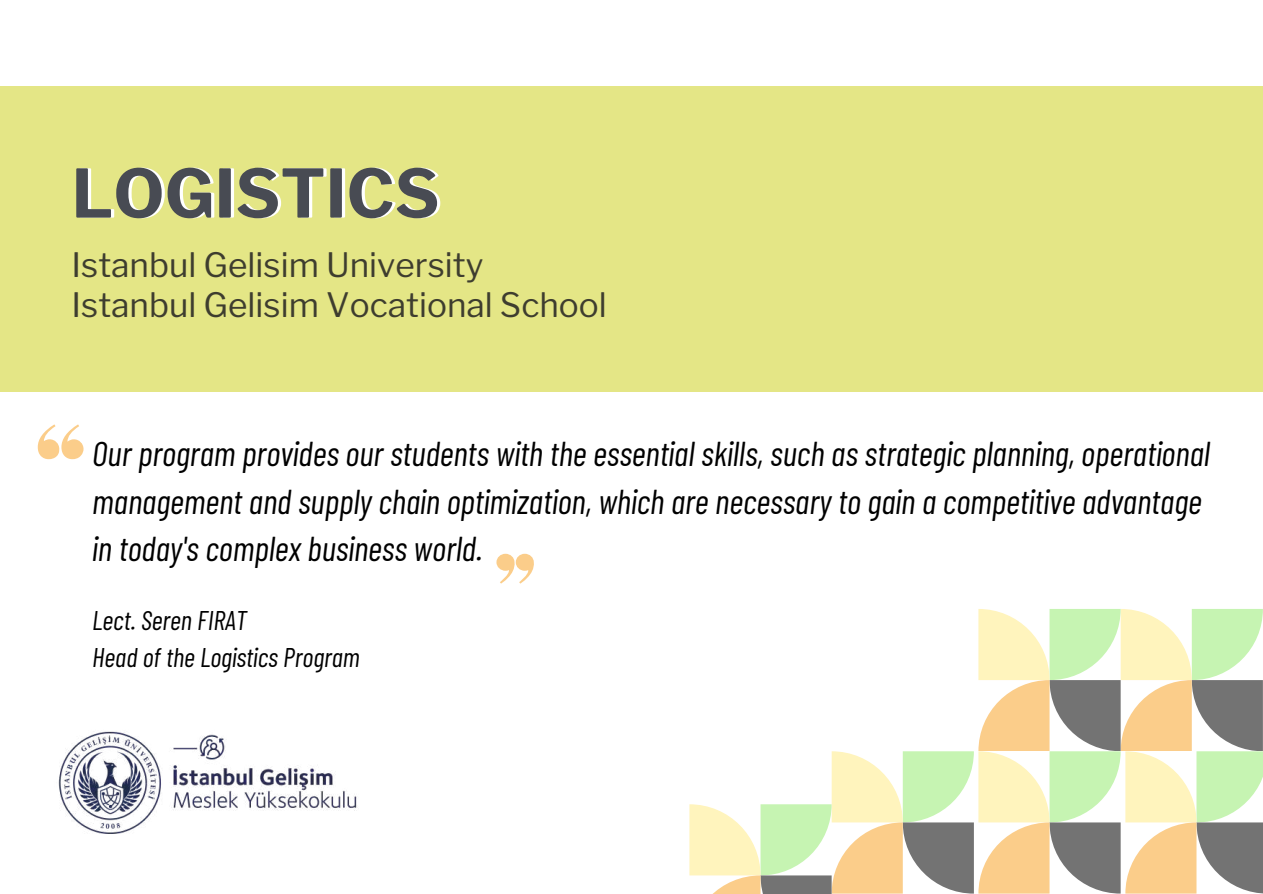
<style>
.page{position:relative;width:1263px;height:894px;background:#fff}
.page>*{position:absolute;margin:0;border:0;box-sizing:border-box;transform-origin:0 0}
.t1{font:700 66.45px "Libre Franklin";color:#484b53}
.t2{font:italic 34.5px/47.2px "Barlow Condensed";color:#000}
.t3{font:33.45px/39.3px "Libre Franklin";color:#3e3d2f}
.t4{font:italic 27px/37.2px "Barlow Condensed";color:#000}
</style>
<div class="page">
<div style="left:0;top:86px;width:1263px;height:305px;background:#e4e686"></div>
<svg style="left:496px;top:553px;width:38px;height:30px"></svg>
<img style="left:58px;top:731px;width:299px;height:103px">
<svg style="left:38px;top:424px;width:46px;height:35px"></svg>
<svg style="left:689px;top:609px;width:574px;height:284px"></svg>
<h1 class="t1" style="left:72px;top:153px;width:369px">LOGISTICS</h1>
<p class="t3" style="left:72px;top:245px;width:537px">Istanbul Gelisim University<br>Istanbul Gelisim Vocational School</p>
<p class="t2" style="left:92px;top:428px;width:1119px">Our program provides our students with the essential skills, such as strategic planning, operational management and supply chain optimization, which are necessary to gain a competitive advantage in today's complex business world.</p>
<p class="t4" style="left:92px;top:600px;width:269px">Lect. Seren FIRAT<br>Head of the Logistics Program</p>
</div>
